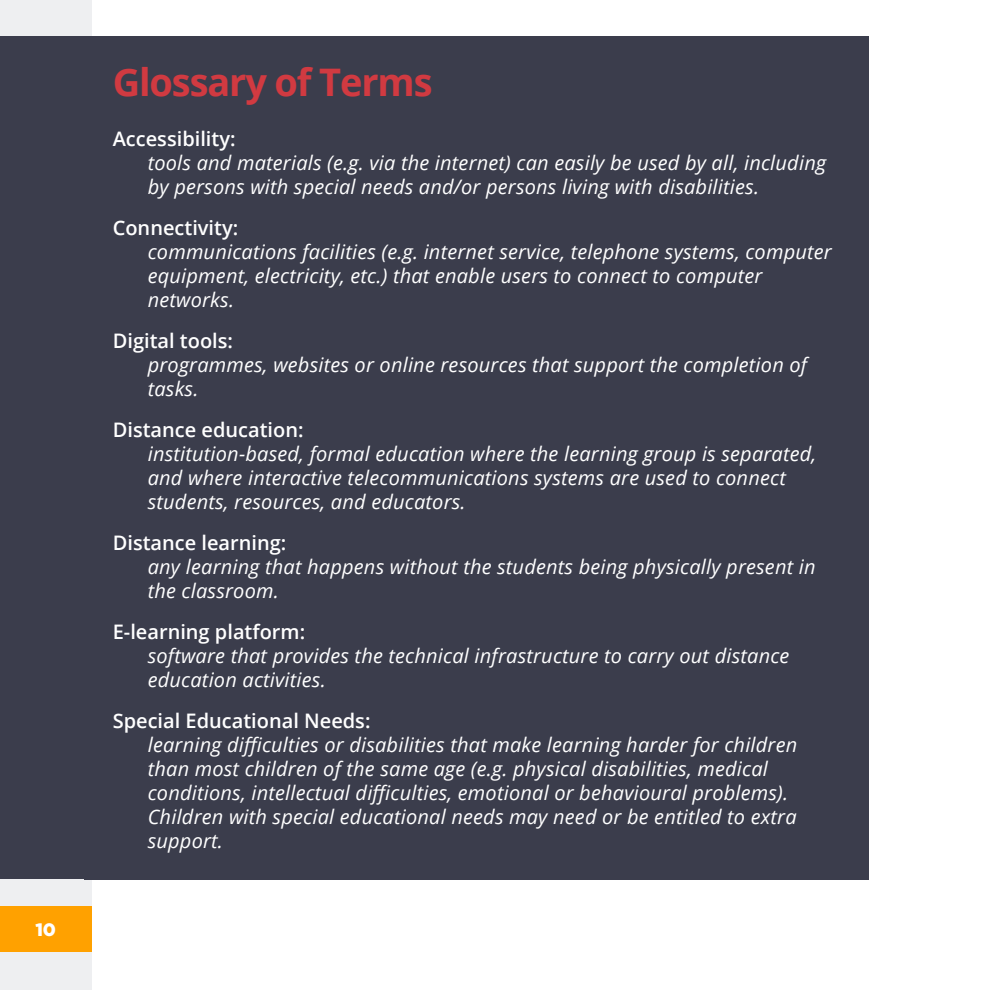
<style>
.page{position:relative;width:990px;height:990px;background:#fff}
.page>*{position:absolute;margin:0;border:0;box-sizing:border-box;transform-origin:0 0}
.Heading_1{font:700 38px "Open Sans";letter-spacing:-.03em;color:#d13a41}
.t1{font:italic 20px/24px "Open Sans";letter-spacing:.01em;color:#fff}
.t2{font:900 18px "Gotham";color:#fff}
.s1{font-weight:600;font-style:normal}
</style>
<div class="page">
<div style="left:0;top:0;width:92px;height:990px;background:#eeeff1"></div>
<div style="left:0;top:906px;width:92px;height:46px;background:#ffa100"></div>
<div style="left:84px;top:36px;width:785px;height:844px;background:#3b3d4c"></div>
<div style="left:0;top:37px;width:84px;height:842px;background:#3b3d4c"></div>
<p class="t2" style="left:35px;top:919px;width:22px">10</p>
<p class="Heading_1" style="left:113px;top:55px;width:321px">Glossary of Terms</p>
<p class="t1" style="left:148px;top:126px;width:680px;text-indent:-35px"><span class="s1">Accessibility:<br></span>tools and materials (e.g. via the internet) can easily be used by all, including by persons with special needs and/or persons living with disabilities.</p>
<p class="t1" style="left:148px;top:215px;width:686px;text-indent:-35px"><span class="s1">Connectivity:<br></span>communications facilities (e.g. internet service, telephone systems, computer equipment, electricity, etc.) that enable users to connect to computer networks.</p>
<p class="t1" style="left:148px;top:328px;width:661px;text-indent:-35px"><span class="s1">Digital tools:<br></span>programmes, websites or online resources that support the completion of tasks.</p>
<p class="t1" style="left:148px;top:417px;width:670px;text-indent:-35px"><span class="s1">Distance education:<br></span>institution-based, formal education where the learning group is separated, and where interactive telecommunications systems are used to connect students, resources, and educators.</p>
<p class="t1" style="left:148px;top:530px;width:669px;text-indent:-35px"><span class="s1">Distance learning:<br></span>any learning that happens without the students being physically present in the classroom.</p>
<p class="t1" style="left:148px;top:619px;width:643px;text-indent:-35px"><span class="s1">E-learning platform:<br></span>software that provides the technical infrastructure to carry out distance education activities.</p>
<p class="t1" style="left:148px;top:708px;width:651px;text-indent:-35px"><span class="s1">Special Educational Needs:<br></span>learning difficulties or disabilities that make learning harder for children than most children of the same age (e.g. physical disabilities, medical conditions, intellectual difficulties, emotional or behavioural problems).<br>Children with special educational needs may need or be entitled to extra support.</p>
</div>
